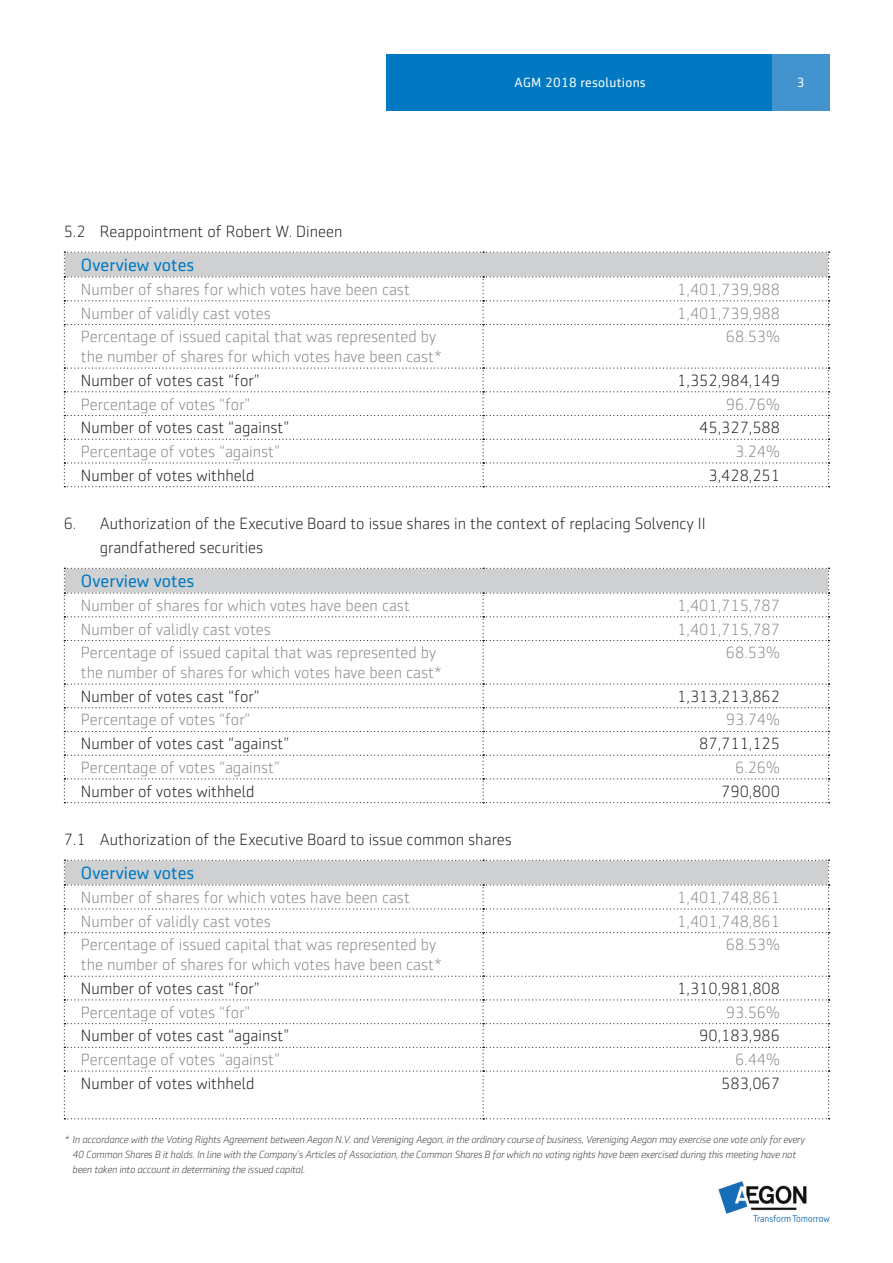
<style>
.page{position:relative;width:893px;height:1263px;background:#fff}
.page>*{position:absolute;margin:0;border:0;box-sizing:border-box;transform-origin:0 0}
.blauwe_tabel_kop{font:18px "Sentico Sans DT";color:#0079c2}
.Licht_grijs_tekst_in{font:300 16.5px/19.8px "Sentico Sans DT";color:#87898c}
.broodtext_zwart{font:300 16.5px/24px "Sentico Sans DT";color:#231f20}
.Licht_grijs_tekst_in-2{font:300 16.5px "Sentico Sans DT";color:#231f20}
.cijfers_in_tabel{font:300 16.5px "Sentico Sans DT";color:#87898c}
.cijfers_in_tabel-2{font:300 16.5px "Sentico Sans DT";color:#231f20}
.broodtext_zwart-2{font:300 16.5px "Sentico Sans DT";color:#87898c}
.t1{font:13.5px "Sentico Sans DT";letter-spacing:.02em;color:#fff}
.VOETNOTEN{font:italic 300 10.5px/15px "Sentico Sans DT";letter-spacing:-.02em;color:#3e3e3f}
</style>
<div class="page">
<svg style="left:64px;top:252px;width:766px;height:235px"></svg>
<svg style="left:64px;top:568px;width:766px;height:235px"></svg>
<svg style="left:64px;top:860px;width:766px;height:259px"></svg>
<img style="left:719px;top:1182px;width:110px;height:39px">
<div style="left:386px;top:54px;width:386px;height:57px;background:#0079c2"></div>
<div style="left:772px;top:54px;width:58px;height:57px;background:#4393cf"></div>
<p class="t1" style="left:515px;top:75px;width:133px">AGM 2018 resolutions</p>
<p class="t1" style="left:797px;top:75px;width:9px">3</p>
<p class="broodtext_zwart" style="left:64px;top:220px;width:280px">5.2 Reappointment of Robert W. Dineen</p>
<p class="blauwe_tabel_kop" style="left:81px;top:255px;width:115px">Overview votes</p>
<p class="Licht_grijs_tekst_in" style="left:81px;top:279px;width:330px">Number of shares for which votes have been cast</p>
<p class="cijfers_in_tabel" style="left:677px;top:280px;width:104px">1,401,739,988</p>
<p class="Licht_grijs_tekst_in" style="left:81px;top:303px;width:191px">Number of validly cast votes</p>
<p class="cijfers_in_tabel" style="left:677px;top:304px;width:104px">1,401,739,988</p>
<p class="Licht_grijs_tekst_in" style="left:81px;top:327px;width:363px">Percentage of issued capital that was represented by the number of shares for which votes have been cast*</p>
<p class="cijfers_in_tabel" style="left:726px;top:328px;width:56px">68.53%</p>
<p class="Licht_grijs_tekst_in-2" style="left:81px;top:371px;width:180px">Number of votes cast “for”</p>
<p class="cijfers_in_tabel-2" style="left:677px;top:371px;width:104px">1,352,984,149</p>
<p class="Licht_grijs_tekst_in" style="left:81px;top:394px;width:171px">Percentage of votes “for”</p>
<p class="broodtext_zwart-2" style="left:726px;top:395px;width:56px">96.76%</p>
<p class="Licht_grijs_tekst_in-2" style="left:81px;top:419px;width:210px">Number of votes cast “against”</p>
<p class="broodtext_zwart" style="left:699px;top:416px;width:82px">45,327,588</p>
<p class="Licht_grijs_tekst_in" style="left:81px;top:442px;width:201px">Percentage of votes “against”</p>
<p class="broodtext_zwart-2" style="left:735px;top:443px;width:47px">3.24%</p>
<p class="Licht_grijs_tekst_in-2" style="left:81px;top:466px;width:175px">Number of votes withheld</p>
<p class="broodtext_zwart" style="left:708px;top:463px;width:73px">3,428,251</p>
<p class="broodtext_zwart" style="left:100px;top:512px;width:607px;text-indent:-36px">6. Authorization of the Executive Board to issue shares in the context of replacing Solvency II grandfathered securities</p>
<p class="blauwe_tabel_kop" style="left:81px;top:571px;width:115px">Overview votes</p>
<p class="Licht_grijs_tekst_in" style="left:81px;top:595px;width:330px">Number of shares for which votes have been cast</p>
<p class="cijfers_in_tabel" style="left:677px;top:596px;width:104px">1,401,715,787</p>
<p class="Licht_grijs_tekst_in" style="left:81px;top:619px;width:191px">Number of validly cast votes</p>
<p class="cijfers_in_tabel" style="left:677px;top:620px;width:104px">1,401,715,787</p>
<p class="Licht_grijs_tekst_in" style="left:81px;top:643px;width:363px">Percentage of issued capital that was represented by the number of shares for which votes have been cast*</p>
<p class="cijfers_in_tabel" style="left:726px;top:644px;width:56px">68.53%</p>
<p class="Licht_grijs_tekst_in-2" style="left:81px;top:687px;width:180px">Number of votes cast “for”</p>
<p class="cijfers_in_tabel-2" style="left:677px;top:687px;width:104px">1,313,213,862</p>
<p class="Licht_grijs_tekst_in" style="left:81px;top:710px;width:171px">Percentage of votes “for”</p>
<p class="broodtext_zwart-2" style="left:726px;top:711px;width:56px">93.74%</p>
<p class="Licht_grijs_tekst_in-2" style="left:81px;top:735px;width:210px">Number of votes cast “against”</p>
<p class="broodtext_zwart" style="left:699px;top:732px;width:82px">87,711,125</p>
<p class="Licht_grijs_tekst_in" style="left:81px;top:758px;width:201px">Percentage of votes “against”</p>
<p class="broodtext_zwart-2" style="left:735px;top:758px;width:47px">6.26%</p>
<p class="Licht_grijs_tekst_in-2" style="left:81px;top:782px;width:175px">Number of votes withheld</p>
<p class="broodtext_zwart" style="left:721px;top:779px;width:60px">790,800</p>
<p class="broodtext_zwart" style="left:64px;top:828px;width:450px">7.1 Authorization of the Executive Board to issue common shares</p>
<p class="blauwe_tabel_kop" style="left:81px;top:863px;width:115px">Overview votes</p>
<p class="Licht_grijs_tekst_in" style="left:81px;top:888px;width:330px">Number of shares for which votes have been cast</p>
<p class="cijfers_in_tabel" style="left:677px;top:889px;width:104px">1,401,748,861</p>
<p class="Licht_grijs_tekst_in" style="left:81px;top:911px;width:191px">Number of validly cast votes</p>
<p class="cijfers_in_tabel" style="left:677px;top:912px;width:104px">1,401,748,861</p>
<p class="Licht_grijs_tekst_in" style="left:81px;top:935px;width:363px">Percentage of issued capital that was represented by the number of shares for which votes have been cast*</p>
<p class="cijfers_in_tabel" style="left:726px;top:936px;width:56px">68.53%</p>
<p class="Licht_grijs_tekst_in-2" style="left:81px;top:979px;width:180px">Number of votes cast “for”</p>
<p class="cijfers_in_tabel-2" style="left:677px;top:979px;width:104px">1,310,981,808</p>
<p class="Licht_grijs_tekst_in" style="left:81px;top:1002px;width:171px">Percentage of votes “for”</p>
<p class="broodtext_zwart-2" style="left:726px;top:1003px;width:56px">93.56%</p>
<p class="Licht_grijs_tekst_in-2" style="left:81px;top:1027px;width:210px">Number of votes cast “against”</p>
<p class="broodtext_zwart" style="left:699px;top:1024px;width:82px">90,183,986</p>
<p class="Licht_grijs_tekst_in" style="left:81px;top:1050px;width:201px">Percentage of votes “against”</p>
<p class="broodtext_zwart-2" style="left:735px;top:1051px;width:47px">6.44%</p>
<p class="Licht_grijs_tekst_in-2" style="left:81px;top:1074px;width:175px">Number of votes withheld</p>
<p class="broodtext_zwart" style="left:721px;top:1071px;width:60px">583,067</p>
<p class="VOETNOTEN" style="left:72px;top:1132px;width:734px;text-indent:-9px">* In accordance with the Voting Rights Agreement between Aegon N.V. and Vereniging Aegon, in the ordinary course of business, Vereniging Aegon may exercise one vote only for every<br>40 Common Shares B it holds. In line with the Company’s Articles of Association, the Common Shares B for which no voting rights have been exercised during this meeting have not been taken into account in determining the issued capital.</p>
</div>
